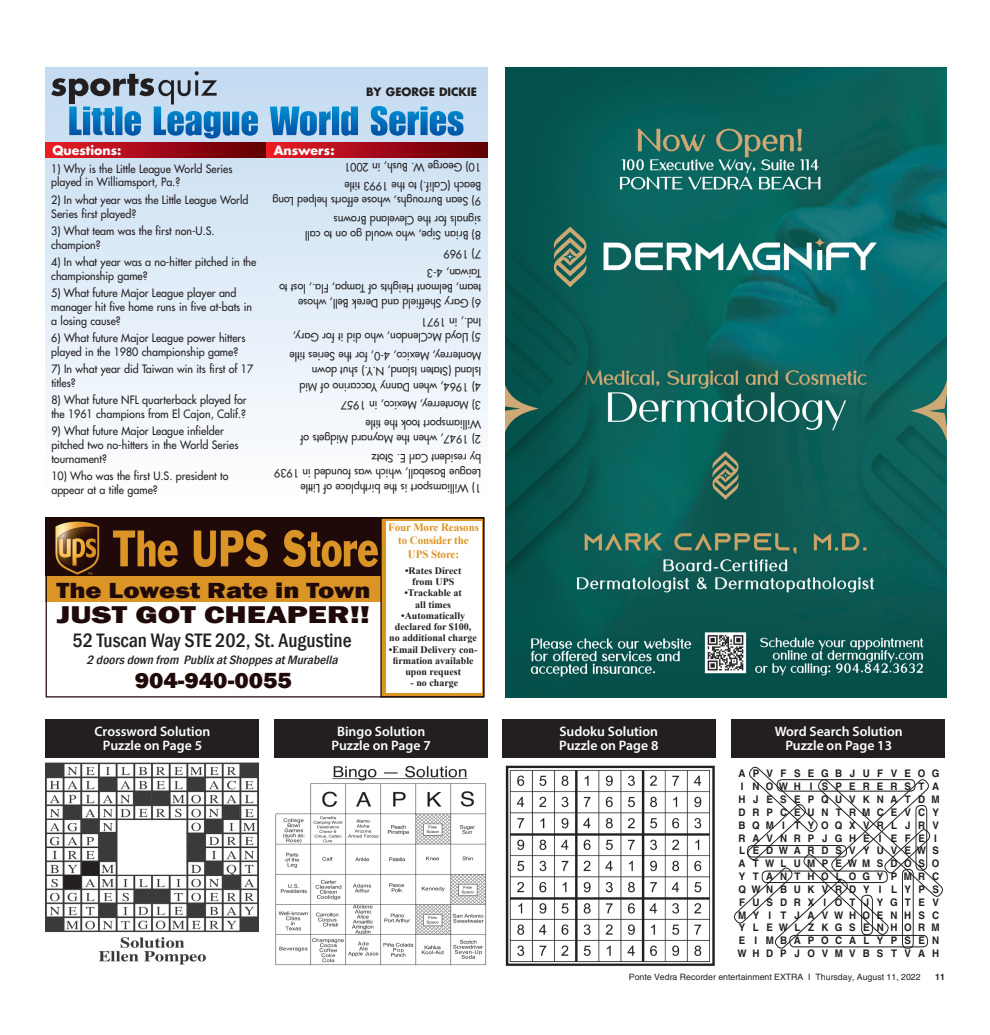
<style>
.page{position:relative;width:990px;height:1035px;background:#fff}
.page>*{position:absolute;margin:0;border:0;box-sizing:border-box;transform-origin:0 0}
.t1{font:800 25px "Franklin Gothic";color:#200a09;scale:1.31 1}
.t2{font:800 22.5px "Franklin Gothic";color:#200a09;scale:1.22 1}
.t3{font:800 22.5px "Franklin Gothic";color:#200a09;scale:1.09 1}
.t4{font:500 condensed 20px "Franklin Gothic";color:#231f20}
.t5{font:700 15px "Helvetica";color:#231f20}
.t6{font:600 13.75px "Myriad Pro";color:#fff}
.t7{font:700 12.5px/15px "Helvetica";color:#fff;text-align:center}
.t8{font:italic 500 condensed 12.5px "Franklin Gothic";color:#231f20;scale:1.08 1}
.t9{font:700 12.5px "Futura Std";color:#fff}
.t10{font:500 11.25px/13.6px "Futura Std";color:#231f20;scale:.95 1}
.t11{font:700 11.25px/13.8px "Times New Roman";letter-spacing:-.01em;color:#db9426;text-align:center}
.t12{font:700 11.25px "Futura Std";color:#231f20}
.t13{font:700 10.5px/12.9px "Helvetica";letter-spacing:.715em;color:#231f20;text-align:center;scale:.94 1}
.t14{font:700 10px/11.2px "Times New Roman";color:#231f20;text-align:center}
.t15{font:8.75px "Helvetica";color:#231f20}
.t16{font:700 8.75px "Helvetica";color:#231f20}
</style>
<div class="page">
<div style="left:45px;top:68px;width:443px;height:432px;background:linear-gradient(to bottom,#c3daf1,#fefefe)"></div>
<svg style="left:45px;top:142px;width:221px;height:15px;background:#a40a17"></svg>
<svg style="left:266px;top:142px;width:221px;height:15px;background:#a40a17"></svg>
<svg style="left:51px;top:71px;width:413px;height:65px;background:#8cb5d7"></svg>
<img style="left:275px;top:765px;width:212px;height:201px">
<svg style="left:733px;top:766px;width:210px;height:183px"></svg>
<div style="left:274px;top:719px;width:214px;height:39px;background:#231f20"></div>
<div style="left:731px;top:719px;width:214px;height:39px;background:#231f20"></div>
<img style="left:505px;top:765px;width:210px;height:201px">
<div style="left:502px;top:719px;width:214px;height:39px;background:#231f20"></div>
<img style="left:45px;top:762px;width:214px;height:203px">
<div style="left:45px;top:719px;width:214px;height:39px;background:#231f20"></div>
<img style="left:505px;top:68px;width:442px;height:630px">
<img style="left:48px;top:520px;width:332px;height:57px">
<div style="left:46px;top:577px;width:341px;height:25px;background:#db9426"></div>
<div style="left:381px;top:518px;width:103px;height:179px;background:#db9426"></div>
<div style="left:386px;top:521px;width:95px;height:172px;background:#fff"></div>
<div style="left:46px;top:518px;width:438px;height:180px;border:1px solid #200a09"></div>
<p class="t9" style="left:52px;top:142px;width:70px">Questions:</p>
<p class="t9" style="left:274px;top:142px;width:62px">Answers:</p>
<p class="t12" style="left:366px;top:84px;width:112px">BY GEORGE DICKIE</p>
<p class="t10" style="left:51px;top:162px;width:192px">1) Why is the Little League World Series played in Williamsport, Pa.?</p>
<p class="t10" style="left:51px;top:193px;width:209px">2) In what year was the Little League World<br>Series first played?</p>
<p class="t10" style="left:51px;top:224px;width:174px">3) What team was the first non-U.S. champion?</p>
<p class="t10" style="left:51px;top:255px;width:217px">4) In what year was a no-hitter pitched in the championship game?</p>
<p class="t10" style="left:51px;top:286px;width:213px">5) What future Major League player and manager hit five home runs in five at-bats in a losing cause?</p>
<p class="t10" style="left:51px;top:331px;width:206px">6) What future Major League power hitters played in the 1980 championship game?</p>
<p class="t10" style="left:51px;top:362px;width:214px">7) In what year did Taiwan win its first of 17 titles?</p>
<p class="t10" style="left:51px;top:393px;width:207px">8) What future NFL quarterback played for the 1961 champions from El Cajon, Calif.?</p>
<p class="t10" style="left:51px;top:424px;width:198px">9) What future Major League infielder pitched two no-hitters in the World Series tournament?</p>
<p class="t10" style="left:51px;top:469px;width:188px">10) Who was the first U.S. president to appear at a title game?</p>
<p class="t10" style="left:481px;top:174px;width:146px;rotate:-180deg">10) George W. Bush, in 2001</p>
<p class="t10" style="left:481px;top:209px;width:221px;line-height:15.1px;rotate:-180deg">9) Sean Burroughs, whose efforts helped Long<br>Beach (Calif.) to the 1993 title</p>
<p class="t10" style="left:481px;top:243px;width:187px;line-height:15.1px;rotate:-180deg">8) Brian Sipe, who would go on to call signals for the Cleveland Browns</p>
<p class="t10" style="left:481px;top:261px;width:41px;rotate:-180deg">7) 1969</p>
<p class="t10" style="left:481px;top:311px;width:214px;line-height:15.1px;rotate:-180deg">6) Gary Sheffield and Derek Bell, whose team, Belmont Heights of Tampa, Fla., lost to<br>Taiwan, 4-3</p>
<p class="t10" style="left:481px;top:345px;width:200px;line-height:15.1px;rotate:-180deg">5) Lloyd McClendon, who did it for Gary,<br>Ind., in 1971</p>
<p class="t10" style="left:481px;top:394px;width:203px;line-height:15.1px;rotate:-180deg">4) 1964, when Danny Yaccarino of Mid<br>Island (Staten Island, N.Y.) shut down<br>Monterrey, Mexico, 4-0, for the Series title</p>
<p class="t10" style="left:481px;top:412px;width:149px;rotate:-180deg">3) Monterrey, Mexico, in 1957</p>
<p class="t10" style="left:481px;top:447px;width:192px;line-height:15.1px;rotate:-180deg">2) 1947, when the Maynard Midgets of<br>Williamsport took the title</p>
<p class="t10" style="left:481px;top:496px;width:219px;line-height:15.1px;rotate:-180deg">1) Williamsport is the birthplace of Little<br>League Baseball, which was founded in 1939 by resident Carl E. Stotz</p>
<p class="t2" style="left:56px;top:576px;width:259px">The Lowest Rate in Town</p>
<p class="t1" style="left:57px;top:598px;width:241px">JUST GOT CHEAPER!!</p>
<p class="t4" style="left:73px;top:627px;width:281px">52 Tuscan Way STE 202, St. Augustine</p>
<p class="t8" style="left:87px;top:652px;width:237px">2 doorsdownfrom PublixatShoppesatMurabella</p>
<p class="t3" style="left:135px;top:666px;width:146px">904-940-0055</p>
<p class="t11" style="left:388px;top:520px;width:92px">Four More Reasons to Consider the<br>UPS Store:</p>
<p class="t14" style="left:405px;top:565px;width:58px">•Rates Direct from UPS</p>
<p class="t14" style="left:404px;top:587px;width:59px">•Trackable at all times</p>
<p class="t14" style="left:389px;top:610px;width:89px">•Automatically declared for $100, no additional charge</p>
<p class="t14" style="left:389px;top:643px;width:90px">•Email Delivery con&shy;firmation available upon request</p>
<p class="t14" style="left:411px;top:677px;width:49px">- no charge</p>
<p class="t5" style="left:414px;top:672px;width:64px">2x2”ad</p>
<p class="t7" style="left:92px;top:723px;width:120px">Crossword Solution<br>Puzzle on Page 5</p>
<p class="t6" style="left:95px;top:723px;width:117px">Crossword Solution</p>
<p class="t6" style="left:103px;top:737px;width:101px">Puzzle on Page 5</p>
<p class="t7" style="left:330px;top:723px;width:103px">Bingo Solution<br>Puzzle on Page 7</p>
<p class="t7" style="left:773px;top:723px;width:132px">Word Search Solution<br>Puzzle on Page 13</p>
<p class="t7" style="left:559px;top:723px;width:103px;text-align:left">Sudoku Solution<br>Puzzle on Page 8</p>
<p class="t6" style="left:337px;top:723px;width:90px">Bingo Solution</p>
<p class="t6" style="left:332px;top:737px;width:101px">Puzzle on Page 7</p>
<p class="t6" style="left:559px;top:723px;width:100px">Sudoku Solution</p>
<p class="t6" style="left:559px;top:737px;width:101px">Puzzle on Page 8</p>
<p class="t6" style="left:775px;top:723px;width:130px">Word Search Solution</p>
<p class="t6" style="left:785px;top:737px;width:108px">Puzzle on Page 13</p>
<p class="t13" style="left:738px;top:767px;width:11px">A<br>I<br>H<br>D<br>B<br>R<br>L<br>A<br>Y<br>Q<br>F<br>M<br>Y<br>E<br>W</p>
<p class="t13" style="left:751px;top:767px;width:202px">PVFSEGBJUFVEOG<br>NOWH I SPERERSTA<br>JESEPQUVKNATDM<br>RPCEUNTRMCEVCY<br>QM I TYOQXVRLJRV<br>AVNRPJGHE I EFE I<br>EDWARDSVYUVEWS<br>TWLUMPEWMSDOSO<br>TANTHOLOGYPMRC<br>WNBUKVRDY I LYPS<br>USDRX I OT JYGTEV<br>Y I T JAVWHOENHSC<br>LEWL ZKGSENHORM<br>I MBAPOCALYPSEN<br>HDPJOVMVBSTVAH</p>
<p class="t15" style="left:629px;top:972px;width:293px">Ponte Vedra Recorder entertainment EXTRA I Thursday, August 11, 2022</p>
<p class="t16" style="left:935px;top:972px;width:11px">11</p>
</div>
